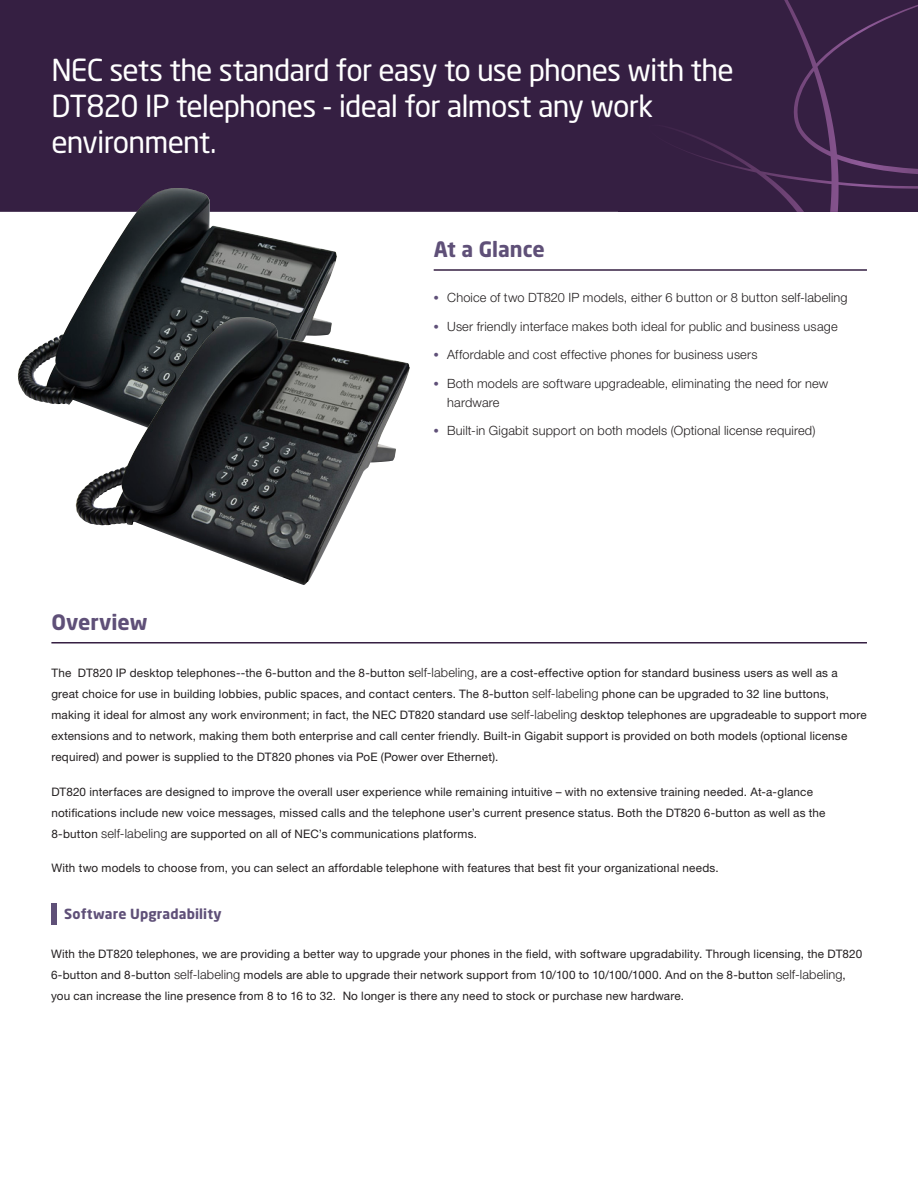
<style>
.page{position:relative;width:918px;height:1188px;background:#fff}
.page>*{position:absolute;margin:0;border:0;box-sizing:border-box;transform-origin:0 0}
.Catch_Copy{font:30px/36px "Neo Sans Pro";letter-spacing:-.025em;color:#fff}
.Heading_1{font:700 21px "Neo Sans Pro";color:#5f5078}
.Heading_2{font:700 13.8px "Neo Sans Pro";letter-spacing:.01em;color:#5f5078}
.t1{font:300 12.75px/19.5px "Helvetica Neue LT Std";letter-spacing:.015em;color:#231f20}
.Body_Text{font:11.7px/21px "Helvetica Neue LT Std";letter-spacing:.015em;color:#231f20}
.s1{font-family:"Neo Sans Pro";font-weight:700;font-size:11.7px;color:#5f5078}
.s2{font-weight:300;font-size:12.75px}
</style>
<div class="page">
<div style="left:0;top:0;width:649px;height:212px;background:#351f42"></div>
<div style="left:649px;top:0;width:269px;height:212px;background:#351f42"></div>
<hr style="left:434px;top:269px;width:433px;height:2px;background:#351f42">
<hr style="left:51px;top:642px;width:816px;height:2px;background:#351f42">
<div style="left:51px;top:903px;width:6px;height:21px;background:#5f5078"></div>
<img style="left:18px;top:188px;width:319px;height:217px">
<img style="left:76px;top:317px;width:334px;height:268px">
<p class="Catch_Copy" style="left:51px;top:52px;width:684px">NEC sets the standard for easy to use phones with the</p>
<p class="Catch_Copy" style="left:51px;top:88px;width:603px">DT820 IP telephones - ideal for almost any work environment.</p>
<p class="Heading_1" style="left:51px;top:608px;width:98px">Overview</p>
<p class="Heading_1" style="left:434px;top:236px;width:113px">At a Glance</p>
<p class="t1" style="left:434px;top:288px;width:415px"><span class="s1">•</span> Choice of two DT820 IP models, either 6 button or 8 button self-labeling</p>
<p class="t1" style="left:434px;top:316px;width:405px"><span class="s1">•</span> User friendly interface makes both ideal for public and business usage</p>
<p class="t1" style="left:434px;top:345px;width:325px"><span class="s1">•</span> Affordable and cost effective phones for business users</p>
<p class="t1" style="left:447px;top:373px;width:383px;text-indent:-14px"><span class="s1">•</span> Both models are software upgradeable, eliminating the need for new hardware</p>
<p class="t1" style="left:434px;top:421px;width:383px"><span class="s1">•</span> Built-in Gigabit support on both models (Optional license required)</p>
<p class="Body_Text" style="left:51px;top:663px;width:817px">The DT820 IP desktop telephones--the 6-button and the 8-button s<span class="s2">elf-labeling</span>, are a cost-effective option for standard business users as well as a great choice for use in building lobbies, public spaces, and contact centers. The 8-button <span class="s2">self-labeling</span> phone can be upgraded to 32 line buttons, making it ideal for almost any work environment; in fact, the NEC DT820 standard use <span class="s2">self-labeling</span> desktop telephones are upgradeable to support more extensions and to network, making them both enterprise and call center friendly. Built-in Gigabit support is provided on both models (optional license required) and power is supplied to the DT820 phones via PoE (Power over Ethernet).</p>
<p class="Body_Text" style="left:51px;top:781px;width:776px">DT820 interfaces are designed to improve the overall user experience while remaining intuitive – with no extensive training needed. At-a-glance notifications include new voice messages, missed calls and the telephone user’s current presence status. Both the DT820 6-button as well as the<br>8-button <span class="s2">self-labeling</span> are supported on all of NEC’s communications platforms.</p>
<p class="Body_Text" style="left:51px;top:858px;width:669px">With two models to choose from, you can select an affordable telephone with features that best fit your organizational needs.</p>
<p class="Heading_2" style="left:64px;top:905px;width:159px">Software Upgradability</p>
<p class="Body_Text" style="left:51px;top:943px;width:813px">With the DT820 telephones, we are providing a better way to upgrade your phones in the field, with software upgradability. Through licensing, the DT820<br>6-button and 8-button <span class="s2">self-labeling</span> models are able to upgrade their network support from 10/100 to 10/100/1000. And on the 8-button <span class="s2">self-labeling</span>, you can increase the line presence from 8 to 16 to 32. No longer is there any need to stock or purchase new hardware.</p>
</div>
